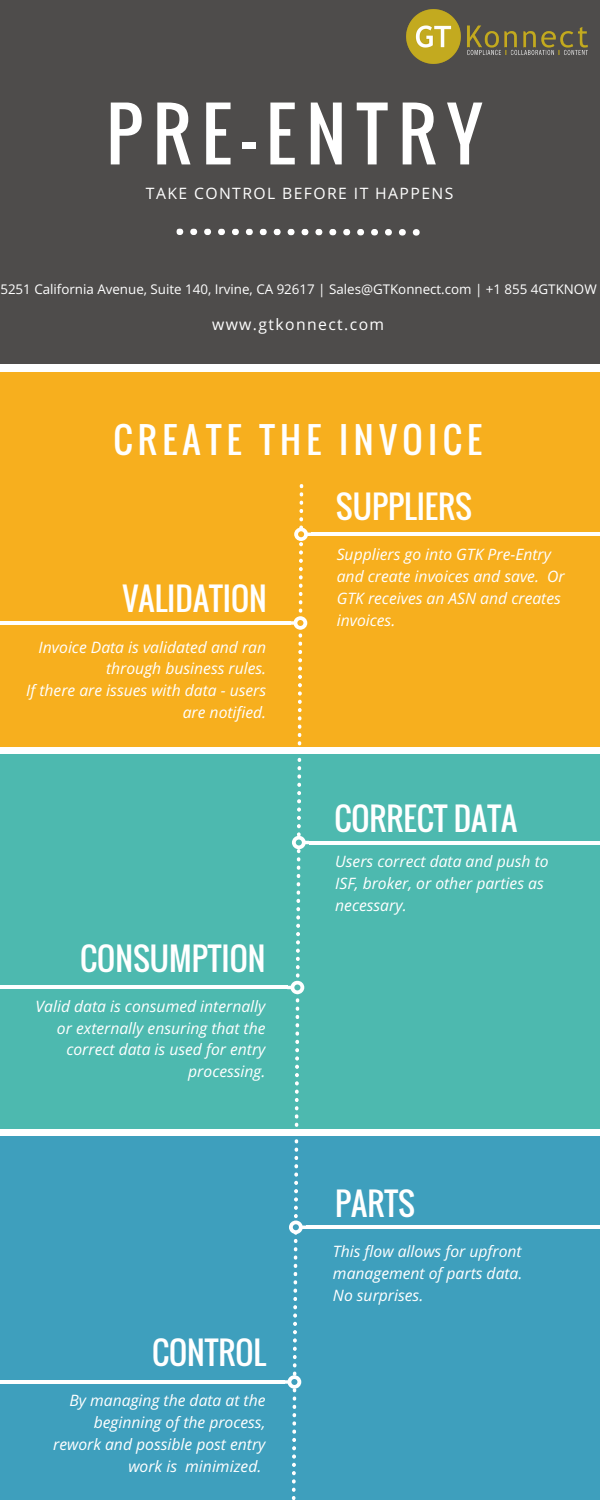
<style>
.page{position:relative;width:600px;height:1500px;background:#fff}
.page>*{position:absolute;margin:0;border:0;box-sizing:border-box;transform-origin:0 0}
.t1{font:70.7px "Oswald";letter-spacing:.15em;color:#fff}
.t2{font:35.4px "Oswald";letter-spacing:.15em;color:#fff}
.t3{font:31.4px "Oswald";color:#fff}
.t4{font:italic 15.7px/21.8px "Open Sans";color:#fff;text-align:right}
.t5{font:15.7px "Open Sans";letter-spacing:.09em;color:#fff}
.t6{font:13.4px "Open Sans";color:#fff}
</style>
<div class="page">
<div style="left:0;top:0;width:600px;height:364px;background:#4e4c4b"></div>
<div style="left:0;top:372px;width:600px;height:374px;background:#f7af1e"></div>
<div style="left:0;top:754px;width:600px;height:375px;background:#4db9af"></div>
<div style="left:0;top:1136px;width:600px;height:364px;background:#3e9fbd"></div>
<div style="left:246px;top:229px;width:7px;height:6px;background:#fff;border-radius:50%"></div>
<div style="left:260px;top:229px;width:7px;height:6px;background:#fff;border-radius:50%"></div>
<div style="left:232px;top:228px;width:7px;height:7px;background:#fff;border-radius:50%"></div>
<div style="left:288px;top:229px;width:7px;height:6px;background:#fff;border-radius:50%"></div>
<svg style="left:176px;top:228px;width:7px;height:7px"></svg>
<svg style="left:302px;top:229px;width:6px;height:6px"></svg>
<div style="left:190px;top:228px;width:7px;height:7px;background:#fff;border-radius:50%"></div>
<div style="left:204px;top:228px;width:7px;height:7px;background:#fff;border-radius:50%"></div>
<div style="left:218px;top:228px;width:7px;height:7px;background:#fff;border-radius:50%"></div>
<div style="left:274px;top:229px;width:7px;height:6px;background:#fff;border-radius:50%"></div>
<div style="left:385px;top:229px;width:7px;height:7px;background:#fff;border-radius:50%"></div>
<div style="left:399px;top:229px;width:7px;height:7px;background:#fff;border-radius:50%"></div>
<div style="left:413px;top:229px;width:7px;height:7px;background:#fff;border-radius:50%"></div>
<div style="left:371px;top:229px;width:7px;height:7px;background:#fff;border-radius:50%"></div>
<div style="left:329px;top:229px;width:7px;height:7px;background:#fff;border-radius:50%"></div>
<div style="left:343px;top:229px;width:7px;height:7px;background:#fff;border-radius:50%"></div>
<div style="left:315px;top:229px;width:7px;height:7px;background:#fff;border-radius:50%"></div>
<div style="left:357px;top:229px;width:7px;height:7px;background:#fff;border-radius:50%"></div>
<hr style="left:311px;top:533px;width:289px;height:3px;background:#fff">
<hr style="left:0;top:621px;width:290px;height:4px;background:#fff">
<hr style="left:309px;top:841px;width:291px;height:3px;background:#fff">
<hr style="left:0;top:986px;width:287px;height:3px;background:#fff">
<hr style="left:306px;top:1226px;width:294px;height:3px;background:#fff">
<hr style="left:0;top:1380px;width:284px;height:4px;background:#fff">
<svg style="left:284px;top:484px;width:27px;height:1016px"></svg>
<img style="left:406px;top:9px;width:182px;height:55px">
<h1 class="t1" style="left:106px;top:80px;width:377px">PRE-ENTRY</h1>
<p class="t5" style="left:146px;top:182px;width:309px">TAKE CONTROL BEFORE IT HAPPENS</p>
<p class="t6" style="left:0;top:280px;width:598px">5251 California Avenue, Suite 140, Irvine, CA 92617 | Sales@GTKonnect.com | +1 855 4GTKNOW</p>
<p class="t5" style="left:212px;top:313px;width:174px">www.gtkonnect.com</p>
<h2 class="t2" style="left:114px;top:412px;width:370px">CREATE THE INVOICE</h2>
<h3 class="t3" style="left:122px;top:575px;width:146px">VALIDATION</h3>
<p class="t4" style="left:26px;top:636px;width:242px">Invoice Data is validated and ran through business rules.<br>If there are issues with data - users are notified.</p>
<h3 class="t3" style="left:80px;top:935px;width:187px">CONSUMPTION</h3>
<p class="t4" style="left:36px;top:995px;width:231px">Valid data is consumed internally or externally ensuring that the correct data is used for entry processing.</p>
<h3 class="t3" style="left:152px;top:1328px;width:116px">CONTROL</h3>
<p class="t4" style="left:53px;top:1389px;width:214px">By managing the data at the beginning of the process, rework and possible post entry work is minimized.</p>
<h3 class="t3" style="left:336px;top:482px;width:138px">SUPPLIERS</h3>
<p class="t4" style="left:337px;top:543px;width:229px;text-align:left">Suppliers go into GTK Pre-Entry and create invoices and save. Or<br>GTK receives an ASN and creates invoices.</p>
<h3 class="t3" style="left:334px;top:794px;width:184px">CORRECT DATA</h3>
<p class="t4" style="left:335px;top:850px;width:215px;text-align:left">Users correct data and push to<br>ISF, broker, or other parties as necessary.</p>
<h3 class="t3" style="left:335px;top:1179px;width:81px">PARTS</h3>
<p class="t4" style="left:333px;top:1240px;width:191px;text-align:justify">This flow allows for upfront management of parts data.<br>No surprises.</p>
</div>
